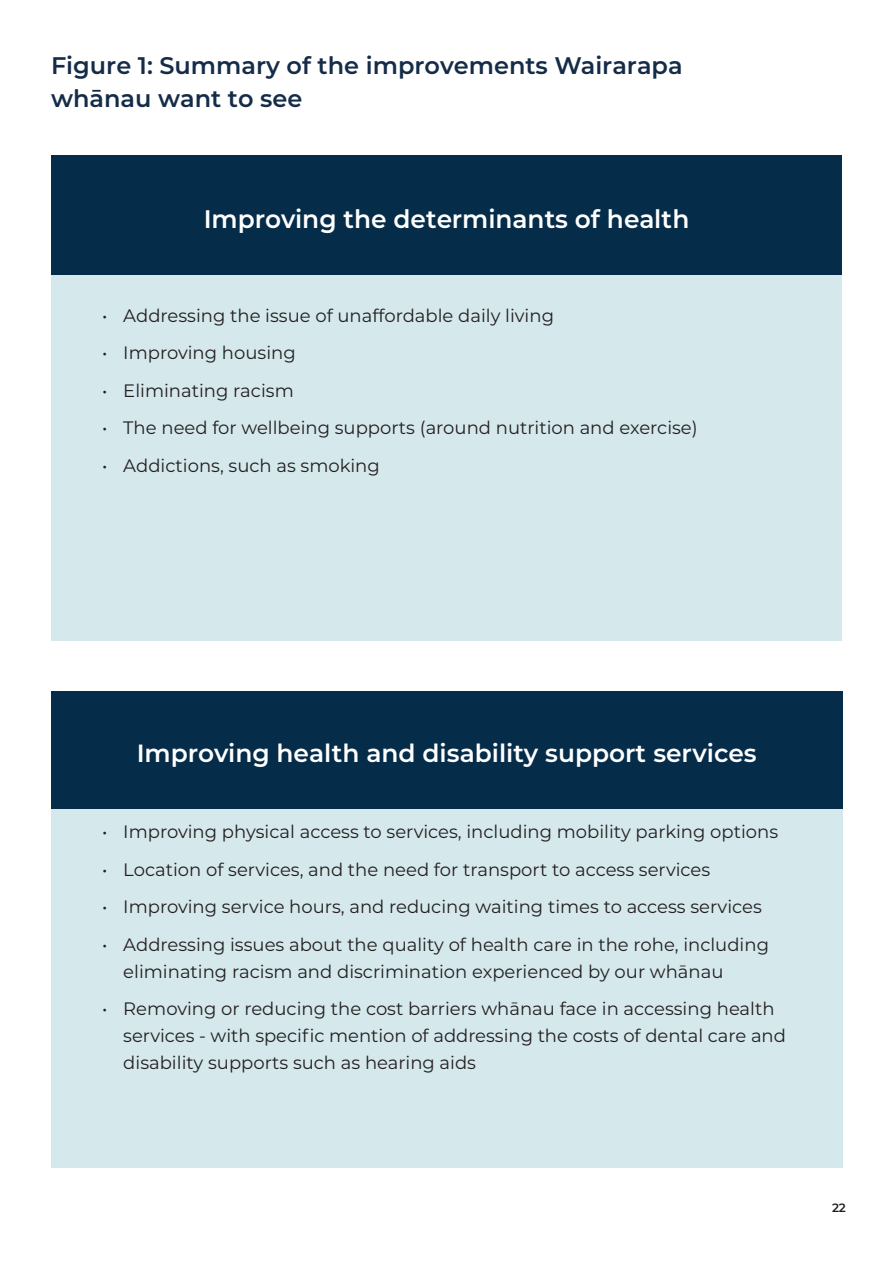
<style>
.page{position:relative;width:893px;height:1263px;background:#fff}
.page>*{position:absolute;margin:0;border:0;box-sizing:border-box;transform-origin:0 0}
.t1{font:600 25.35px "Montserrat";color:#fff}
.t2{font:600 24.9px "Montserrat";color:#fff}
.t3{font:600 24px/32.8px "Montserrat";color:#152c48}
.t4{font:18px/27px "Montserrat";color:#231f20}
.t5{font:600 12px "Montserrat";color:#231f20}
</style>
<div class="page">
<div style="left:51px;top:155px;width:791px;height:485px;background:#d5e8ec"></div>
<div style="left:51px;top:155px;width:791px;height:119px;background:#052c49"></div>
<div style="left:51px;top:691px;width:792px;height:476px;background:#d5e8ec"></div>
<div style="left:51px;top:691px;width:792px;height:117px;background:#052c49"></div>
<h3 class="t3" style="left:51px;top:48px;width:633px">Figure 1: Summary of the improvements Wairarapa whānau want to see</h3>
<h1 class="t1" style="left:204px;top:201px;width:487px">Improving the determinants of health</h1>
<p class="t4" style="left:102px;top:301px;width:453px">• Addressing the issue of unaffordable daily living</p>
<p class="t4" style="left:102px;top:339px;width:195px">• Improving housing</p>
<p class="t4" style="left:102px;top:376px;width:193px">• Eliminating racism</p>
<p class="t4" style="left:102px;top:414px;width:597px">• The need for wellbeing supports (around nutrition and exercise)</p>
<p class="t4" style="left:102px;top:451px;width:279px">• Addictions, such as smoking</p>
<h2 class="t2" style="left:137px;top:736px;width:621px">Improving health and disability support services</h2>
<p class="t4" style="left:102px;top:818px;width:678px">• Improving physical access to services, including mobility parking options</p>
<p class="t4" style="left:102px;top:855px;width:610px">• Location of services, and the need for transport to access services</p>
<p class="t4" style="left:102px;top:893px;width:661px">• Improving service hours, and reducing waiting times to access services</p>
<p class="t4" style="left:123px;top:930px;width:647px;text-indent:-21px">• Addressing issues about the quality of health care in the rohe, including eliminating racism and discrimination experienced by our whānau</p>
<p class="t4" style="left:123px;top:995px;width:664px;text-indent:-21px">• Removing or reducing the cost barriers whānau face in accessing health services - with specific mention of addressing the costs of dental care and disability supports such as hearing aids</p>
<p class="t5" style="left:832px;top:1199px;width:15px">22</p>
</div>
